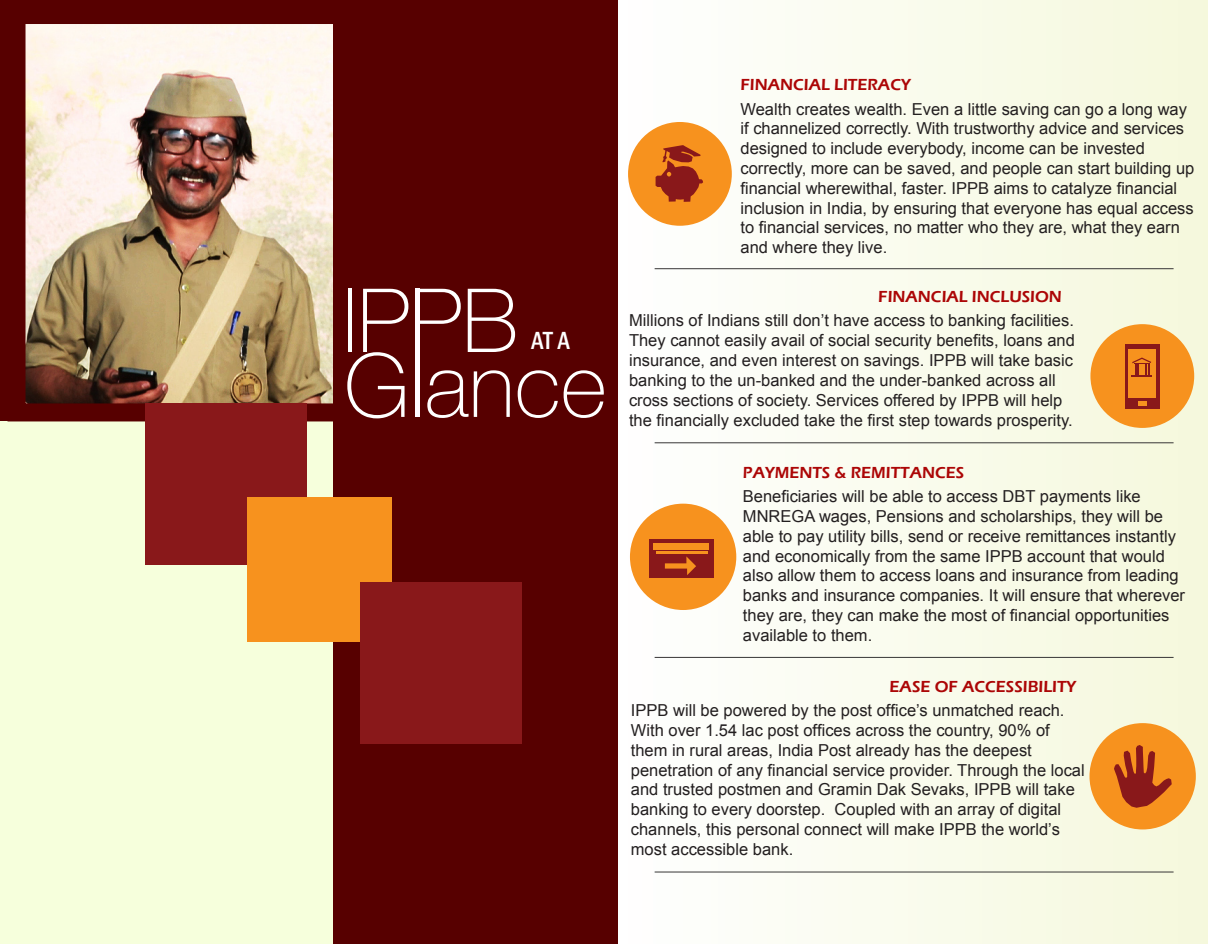
<style>
.page{position:relative;width:1214px;height:944px;background:#fff}
.page>*{position:absolute;margin:0;border:0;box-sizing:border-box;transform-origin:0 0}
.t1{font:100 88.5px/64.8px "Helvetica Neue CE";color:#fff}
.t2{font:500 condensed 25.5px "Franklin Gothic";color:#fff}
.t3{font:16.5px/19.8px "Arial";color:#231f20}
.t4{font:600 16.5px "Eras ITC";color:#ac0606}
</style>
<div class="page">
<div style="left:0;top:0;width:334px;height:944px;background:#f6ffdc"></div>
<img style="left:7px;top:13px;width:326px;height:417px">
<div style="left:146px;top:403px;width:161px;height:161px;background:#89181a"></div>
<div style="left:333px;top:0;width:324px;height:944px;background:#570000"></div>
<div style="left:247px;top:497px;width:145px;height:145px;background:#f7921e"></div>
<div style="left:360px;top:582px;width:162px;height:161px;background:#89181a"></div>
<div style="left:618px;top:0;width:589px;height:944px;background:linear-gradient(to right,#fefefe,#f5f8dc)"></div>
<div style="left:628px;top:122px;width:104px;height:104px;background:#f7921e;border-radius:50%"></div>
<div style="left:630px;top:503px;width:106px;height:107px;background:#f7921e;border-radius:50%"></div>
<div style="left:1090px;top:324px;width:104px;height:104px;background:#f7921e;border-radius:50%"></div>
<div style="left:1089px;top:723px;width:106px;height:106px;background:#f7921e;border-radius:50%"></div>
<hr style="left:654px;top:268px;width:519px;height:1px;background:#373636">
<hr style="left:654px;top:442px;width:519px;height:1px;background:#373636">
<hr style="left:654px;top:871px;width:519px;height:1px;background:#373636">
<hr style="left:654px;top:657px;width:519px;height:1px;background:#373636">
<svg style="left:655px;top:145px;width:48px;height:57px"></svg>
<div style="left:1125px;top:344px;width:34px;height:64px;background:#89181a"></div>
<svg style="left:1138px;top:401px;width:8px;height:4px"></svg>
<div style="left:1128px;top:349px;width:28px;height:49px;background:#f7921e"></div>
<svg style="left:1131px;top:357px;width:21px;height:20px"></svg>
<div style="left:649px;top:539px;width:64px;height:38px;background:#89181a"></div>
<div style="left:653px;top:543px;width:56px;height:6px;background:#f7921e"></div>
<hr style="left:656px;top:551px;width:51px;height:3px;background:#f7921e">
<svg style="left:665px;top:556px;width:31px;height:19px"></svg>
<svg style="left:1114px;top:745px;width:57px;height:62px"></svg>
<hr style="left:415px;top:289px;width:4px;height:128px;background:#fff9ff">
<div style="left:0;top:2px;width:14px;height:419px;background:#570000"></div>
<div style="left:0;top:0;width:338px;height:13px;background:#570000"></div>
<h1 class="t1" style="left:342px;top:290px;width:266px">IPPB<br>Glance</h1>
<h2 class="t2" style="left:531px;top:324px;width:40px">AT A</h2>
<p class="t4" style="left:740px;top:76px;width:172px">FINANCIAL LITERACY</p>
<p class="t3" style="left:740px;top:99px;width:455px">Wealth creates wealth. Even a little saving can go a long way if channelized correctly. With trustworthy advice and services designed to include everybody, income can be invested correctly, more can be saved, and people can start building up financial wherewithal, faster. IPPB aims to catalyze financial inclusion in India, by ensuring that everyone has equal access to financial services, no matter who they are, what they earn and where they live.</p>
<p class="t4" style="left:878px;top:287px;width:185px">FINANCIAL INCLUSION</p>
<p class="t3" style="left:629px;top:311px;width:447px">Millions of Indians still don’t have access to banking facilities.<br>They cannot easily avail of social security benefits, loans and insurance, and even interest on savings. IPPB will take basic banking to the un-banked and the under-banked across all cross sections of society. Services offered by IPPB will help the financially excluded take the first step towards prosperity.</p>
<p class="t4" style="left:743px;top:463px;width:223px">PAYMENTS &amp; REMITTANCES</p>
<p class="t3" style="left:743px;top:486px;width:444px">Beneficiaries will be able to access DBT payments like MNREGA wages, Pensions and scholarships, they will be able to pay utility bills, send or receive remittances instantly and economically from the same IPPB account that would also allow them to access loans and insurance from leading banks and insurance companies. It will ensure that wherever they are, they can make the most of financial opportunities available to them.</p>
<p class="t4" style="left:889px;top:677px;width:188px">EASE OF ACCESSIBILITY</p>
<p class="t3" style="left:631px;top:700px;width:455px">IPPB will be powered by the post office’s unmatched reach.<br>With over 1.54 lac post offices across the country, 90% of them in rural areas, India Post already has the deepest penetration of any financial service provider. Through the local and trusted postmen and Gramin Dak Sevaks, IPPB will take banking to every doorstep. Coupled with an array of digital channels, this personal connect will make IPPB the world’s most accessible bank.</p>
</div>
